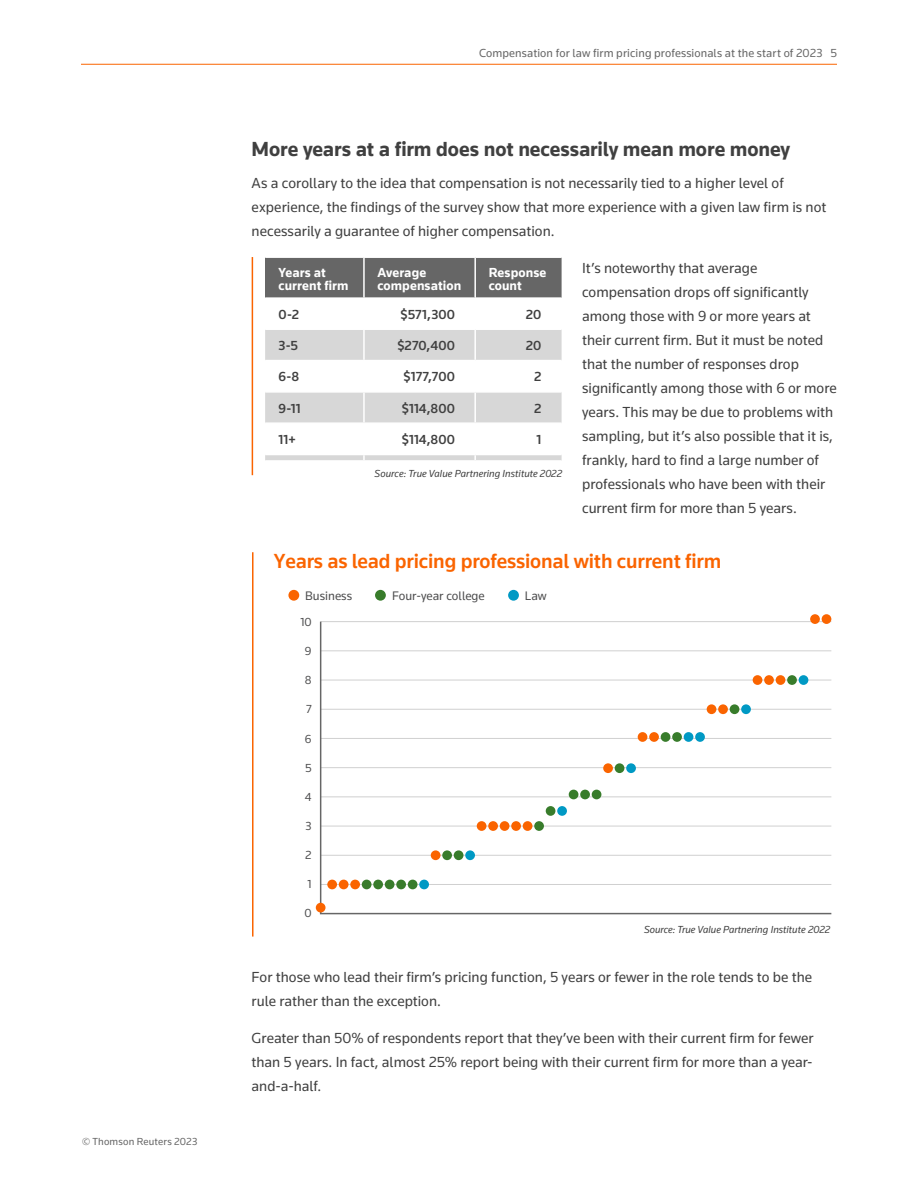
<style>
.page{position:relative;width:918px;height:1188px;background:#fff}
.page>*{position:absolute;margin:0;border:0;box-sizing:border-box;transform-origin:0 0}
.Body_heading{font:700 21px "Knowledge 2017";letter-spacing:-.005em;color:#404040}
.t1{font:500 21px "Knowledge 2017";letter-spacing:-.005em;color:#fa6400}
.Body_copy{font:15px/24px "Knowledge 2017";color:#404040}
.Body_copy-2{font:500 13.5px "Knowledge 2017";letter-spacing:.005em;color:#404040}
.Body_copy-3{font:700 13.5px/13.5px "Knowledge 2017";letter-spacing:.005em;color:#fff}
.t2{font:12.75px "Knowledge 2017";color:#4e4e4f}
.t3{font:12px "Knowledge 2017";letter-spacing:.01em;color:#666}
.t4{font:12px "Knowledge 2017";color:#4e4e4f}
.Body_copy-4{font:italic 10.5px "Knowledge 2017";color:#404040}
.t5{font:10.5px "Knowledge 2017";letter-spacing:.015em;color:#666}
</style>
<div class="page">
<hr style="left:81px;top:64px;width:756px;height:1px;background:#fa6400">
<div style="left:265px;top:257px;width:99px;height:41px;background:#666"></div>
<div style="left:365px;top:258px;width:197px;height:40px;background:#666"></div>
<hr style="left:363px;top:258px;width:2px;height:40px;background:#fff">
<hr style="left:265px;top:257px;width:99px;height:1px;background:#fff">
<hr style="left:474px;top:258px;width:2px;height:40px;background:#fff">
<svg style="left:265px;top:330px;width:297px;height:131px"></svg>
<hr style="left:252px;top:257px;width:1px;height:218px;background:#fa6400">
<hr style="left:252px;top:552px;width:2px;height:385px;background:#fa6400">
<div style="left:288px;top:590px;width:11px;height:11px;background:#fa6400;border-radius:50%"></div>
<div style="left:375px;top:590px;width:11px;height:11px;background:#387c2b;border-radius:50%"></div>
<div style="left:508px;top:590px;width:11px;height:11px;background:#0099c4;border-radius:50%"></div>
<svg style="left:319px;top:620px;width:513px;height:295px"></svg>
<div style="left:316px;top:903px;width:10px;height:9px;background:#fa6400;border-radius:50%"></div>
<div style="left:327px;top:880px;width:10px;height:9px;background:#fa6400;border-radius:50%"></div>
<div style="left:339px;top:880px;width:10px;height:9px;background:#fa6400;border-radius:50%"></div>
<div style="left:350px;top:880px;width:10px;height:9px;background:#fa6400;border-radius:50%"></div>
<div style="left:362px;top:880px;width:10px;height:9px;background:#387c2b;border-radius:50%"></div>
<div style="left:373px;top:880px;width:10px;height:9px;background:#387c2b;border-radius:50%"></div>
<div style="left:385px;top:880px;width:10px;height:9px;background:#387c2b;border-radius:50%"></div>
<div style="left:396px;top:880px;width:10px;height:9px;background:#387c2b;border-radius:50%"></div>
<div style="left:408px;top:880px;width:9px;height:9px;background:#387c2b;border-radius:50%"></div>
<div style="left:569px;top:790px;width:9px;height:9px;background:#387c2b;border-radius:50%"></div>
<div style="left:580px;top:790px;width:10px;height:9px;background:#387c2b;border-radius:50%"></div>
<div style="left:592px;top:790px;width:9px;height:9px;background:#387c2b;border-radius:50%"></div>
<div style="left:419px;top:880px;width:10px;height:9px;background:#0099c4;border-radius:50%"></div>
<div style="left:431px;top:850px;width:9px;height:10px;background:#fa6400;border-radius:50%"></div>
<div style="left:442px;top:850px;width:10px;height:10px;background:#387c2b;border-radius:50%"></div>
<div style="left:454px;top:850px;width:9px;height:10px;background:#387c2b;border-radius:50%"></div>
<div style="left:465px;top:850px;width:10px;height:10px;background:#0099c4;border-radius:50%"></div>
<div style="left:546px;top:806px;width:9px;height:10px;background:#387c2b;border-radius:50%"></div>
<div style="left:557px;top:806px;width:10px;height:10px;background:#0099c4;border-radius:50%"></div>
<div style="left:477px;top:821px;width:9px;height:10px;background:#fa6400;border-radius:50%"></div>
<div style="left:488px;top:821px;width:10px;height:10px;background:#fa6400;border-radius:50%"></div>
<div style="left:500px;top:821px;width:9px;height:10px;background:#fa6400;border-radius:50%"></div>
<div style="left:511px;top:821px;width:10px;height:10px;background:#fa6400;border-radius:50%"></div>
<div style="left:523px;top:821px;width:9px;height:10px;background:#fa6400;border-radius:50%"></div>
<div style="left:534px;top:821px;width:10px;height:10px;background:#387c2b;border-radius:50%"></div>
<div style="left:638px;top:732px;width:9px;height:10px;background:#fa6400;border-radius:50%"></div>
<div style="left:649px;top:732px;width:10px;height:10px;background:#fa6400;border-radius:50%"></div>
<div style="left:661px;top:732px;width:9px;height:10px;background:#387c2b;border-radius:50%"></div>
<div style="left:672px;top:732px;width:10px;height:10px;background:#387c2b;border-radius:50%"></div>
<div style="left:707px;top:704px;width:9px;height:10px;background:#fa6400;border-radius:50%"></div>
<div style="left:718px;top:704px;width:10px;height:10px;background:#fa6400;border-radius:50%"></div>
<div style="left:810px;top:614px;width:10px;height:10px;background:#fa6400;border-radius:50%"></div>
<div style="left:822px;top:614px;width:9px;height:10px;background:#fa6400;border-radius:50%"></div>
<div style="left:730px;top:704px;width:9px;height:10px;background:#387c2b;border-radius:50%"></div>
<div style="left:741px;top:704px;width:10px;height:10px;background:#0099c4;border-radius:50%"></div>
<div style="left:764px;top:675px;width:10px;height:10px;background:#fa6400;border-radius:50%"></div>
<div style="left:753px;top:675px;width:9px;height:10px;background:#fa6400;border-radius:50%"></div>
<div style="left:776px;top:675px;width:9px;height:10px;background:#fa6400;border-radius:50%"></div>
<div style="left:787px;top:675px;width:10px;height:10px;background:#387c2b;border-radius:50%"></div>
<div style="left:799px;top:675px;width:9px;height:10px;background:#0099c4;border-radius:50%"></div>
<div style="left:684px;top:732px;width:9px;height:10px;background:#0099c4;border-radius:50%"></div>
<div style="left:695px;top:732px;width:10px;height:10px;background:#0099c4;border-radius:50%"></div>
<div style="left:603px;top:763px;width:10px;height:10px;background:#fa6400;border-radius:50%"></div>
<div style="left:615px;top:763px;width:9px;height:10px;background:#387c2b;border-radius:50%"></div>
<div style="left:626px;top:763px;width:10px;height:10px;background:#0099c4;border-radius:50%"></div>
<p class="t5" style="left:82px;top:1136px;width:117px">© Thomson Reuters 2023</p>
<p class="t3" style="left:479px;top:45px;width:359px">Compensation for law firm pricing professionals at the start of 2023 5</p>
<p class="Body_heading" style="left:252px;top:136px;width:540px">More years at a firm does not necessarily mean more money</p>
<p class="Body_copy" style="left:252px;top:171px;width:576px">As a corollary to the idea that compensation is not necessarily tied to a higher level of experience, the findings of the survey show that more experience with a given law firm is not necessarily a guarantee of higher compensation.</p>
<p class="Body_copy" style="left:582px;top:256px;width:256px">It’s noteworthy that average compensation drops off significantly among those with 9 or more years at their current firm. But it must be noted that the number of responses drop significantly among those with 6 or more years. This may be due to problems with sampling, but it’s also possible that it is, frankly, hard to find a large number of professionals who have been with their current firm for more than 5 years.</p>
<p class="Body_copy-3" style="left:279px;top:265px;width:71px">Years at current firm</p>
<p class="Body_copy-3" style="left:377px;top:265px;width:85px">Average compensation</p>
<p class="Body_copy-3" style="left:489px;top:265px;width:59px">Response count</p>
<p class="Body_copy-2" style="left:279px;top:306px;width:22px">0-2</p>
<p class="Body_copy-2" style="left:401px;top:306px;width:56px">$571,300</p>
<p class="Body_copy-2" style="left:526px;top:306px;width:17px">20</p>
<p class="Body_copy-2" style="left:279px;top:337px;width:21px">3-5</p>
<p class="Body_copy-2" style="left:397px;top:337px;width:59px">$270,400</p>
<p class="Body_copy-2" style="left:526px;top:337px;width:17px">20</p>
<p class="Body_copy-2" style="left:279px;top:369px;width:22px">6-8</p>
<p class="Body_copy-2" style="left:404px;top:369px;width:53px">$177,700</p>
<p class="Body_copy-2" style="left:534px;top:369px;width:9px">2</p>
<p class="Body_copy-2" style="left:279px;top:400px;width:24px">9-11</p>
<p class="Body_copy-2" style="left:402px;top:400px;width:55px">$114,800</p>
<p class="Body_copy-2" style="left:534px;top:400px;width:9px">2</p>
<p class="Body_copy-2" style="left:279px;top:431px;width:19px">11+</p>
<p class="Body_copy-2" style="left:402px;top:431px;width:55px">$114,800</p>
<p class="Body_copy-2" style="left:536px;top:431px;width:6px">1</p>
<p class="Body_copy-4" style="left:375px;top:467px;width:189px">Source: True Value Partnering Institute 2022</p>
<p class="t1" style="left:274px;top:548px;width:449px">Years as lead pricing professional with current firm</p>
<p class="t2" style="left:305px;top:587px;width:48px">Business</p>
<p class="t2" style="left:392px;top:587px;width:94px">Four-year college</p>
<p class="t2" style="left:525px;top:587px;width:23px">Law</p>
<p class="t4" style="left:300px;top:615px;width:13px">10</p>
<p class="t4" style="left:305px;top:644px;width:8px">9</p>
<p class="t4" style="left:305px;top:673px;width:8px">8</p>
<p class="t4" style="left:306px;top:702px;width:7px">7</p>
<p class="t4" style="left:305px;top:731px;width:8px">6</p>
<p class="t4" style="left:305px;top:760px;width:8px">5</p>
<p class="t4" style="left:305px;top:789px;width:8px">4</p>
<p class="t4" style="left:306px;top:818px;width:8px">3</p>
<p class="t4" style="left:305px;top:848px;width:8px">2</p>
<p class="t4" style="left:308px;top:877px;width:6px">1</p>
<p class="t4" style="left:304px;top:906px;width:9px">0</p>
<p class="Body_copy-4" style="left:644px;top:923px;width:188px">Source: True Value Partnering Institute 2022</p>
<p class="Body_copy" style="left:252px;top:965px;width:562px">For those who lead their firm’s pricing function, 5 years or fewer in the role tends to be the rule rather than the exception.</p>
<p class="Body_copy" style="left:252px;top:1026px;width:564px;text-align:justify">Greater than 50% of respondents report that they’ve been with their current firm for fewer than 5 years. In fact, almost 25% report being with their current firm for more than a year&shy;and-a-half.</p>
</div>
